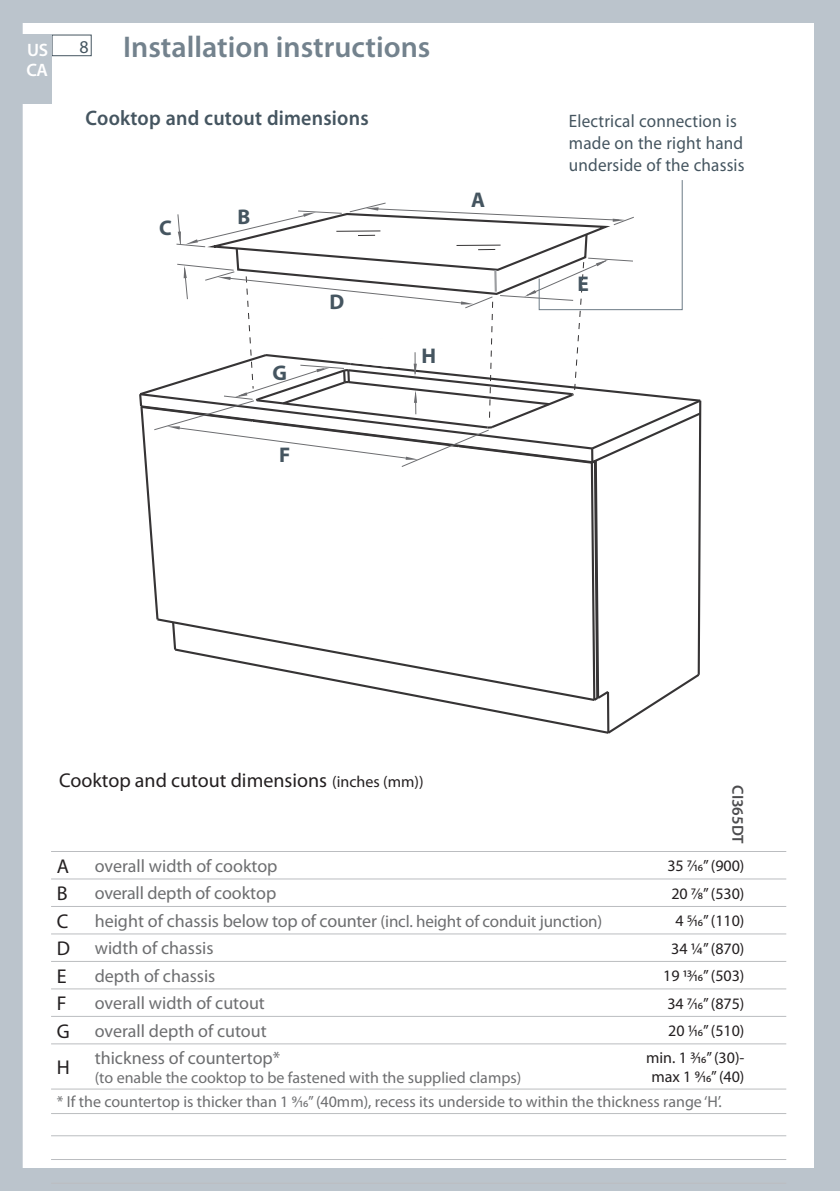
<style>
.page{position:relative;width:840px;height:1191px;background:#fff}
.page>*{position:absolute;margin:0;border:0;box-sizing:border-box;transform-origin:0 0}
.t1{font:600 30px "Myriad Pro";color:#73828d}
.t2{font:700 21.2px "Myriad Pro";color:#455560}
.t3{font:600 21px "Myriad Pro";letter-spacing:.01em;color:#455560;scale:.95 1}
.t4{font:20px "Myriad Pro";color:#231f20}
.t5{font:18px "Myriad Pro";color:#6d6e70}
.t6{font:18px/22px "Myriad Pro";letter-spacing:.01em;color:#455560;scale:.95 1}
.t7{font:600 18px/20px "Myriad Pro";color:#fff}
.t8{font:18px "Myriad Pro";letter-spacing:.01em;color:#455560}
.t9{font:16px "Myriad Pro";color:#6d6e70}
.t10{font:16px/19.2px "Myriad Pro";color:#231f20;text-align:center}
.t11{font:600 16px "Myriad Pro";color:#4c4c4e}
.s1{font-size:16px}
.s2{font-size:17px}
.s3{font-size:20px;color:#231f20}
</style>
<div class="page">
<div style="left:52px;top:35px;width:40px;height:21px;border:1px solid #455560"></div>
<svg style="left:139px;top:336px;width:563px;height:398px"></svg>
<div style="left:0;top:0;width:23px;height:1191px;background:#bbc4cc"></div>
<div style="left:814px;top:0;width:25px;height:1191px;background:#bbc4cc"></div>
<div style="left:0;top:0;width:839px;height:23px;background:#bbc4cc"></div>
<div style="left:0;top:1168px;width:839px;height:23px;background:#bbc4cc"></div>
<hr style="left:51px;top:851px;width:734px;height:1px;background:#bbbdc0">
<hr style="left:51px;top:878px;width:734px;height:1px;background:#bbbdc0">
<hr style="left:51px;top:906px;width:734px;height:1px;background:#bbbdc0">
<hr style="left:51px;top:933px;width:734px;height:1px;background:#bbbdc0">
<hr style="left:51px;top:961px;width:734px;height:1px;background:#bbbdc0">
<hr style="left:51px;top:988px;width:734px;height:1px;background:#bbbdc0">
<hr style="left:51px;top:1016px;width:734px;height:1px;background:#bbbdc0">
<hr style="left:51px;top:1043px;width:734px;height:1px;background:#bbbdc0">
<hr style="left:51px;top:1088px;width:734px;height:1px;background:#bbbdc0">
<hr style="left:51px;top:1113px;width:734px;height:1px;background:#bbbdc0">
<hr style="left:51px;top:1135px;width:734px;height:1px;background:#bbbdc0">
<hr style="left:51px;top:1159px;width:734px;height:1px;background:#bbbdc0">
<hr style="left:51px;top:1182px;width:734px;height:1px;background:#bbbdc0">
<svg style="left:176px;top:180px;width:506px;height:131px"></svg>
<div style="left:0;top:34px;width:51px;height:70px;background:#bbc4cc"></div>
<p class="t7" style="left:26px;top:42px;width:23px">US<br>CA</p>
<p class="t8" style="left:79px;top:40px;width:11px">8</p>
<h1 class="t1" style="left:123px;top:35px;width:308px">Installation instructions</h1>
<p class="t3" style="left:86px;top:110px;width:299px">Cooktop and cutout dimensions</p>
<p class="t2" style="left:159px;top:220px;width:14px">C</p>
<p class="t2" style="left:237px;top:209px;width:14px">B</p>
<p class="t2" style="left:272px;top:365px;width:16px">G</p>
<p class="t2" style="left:279px;top:447px;width:13px">F</p>
<p class="t2" style="left:329px;top:294px;width:16px">D</p>
<p class="t2" style="left:421px;top:348px;width:16px">H</p>
<p class="t2" style="left:471px;top:192px;width:15px">A</p>
<p class="t6" style="left:568px;top:112px;width:186px">Electrical connection is made on the right hand underside of the chassis</p>
<p class="t2" style="left:577px;top:276px;width:13px">E</p>
<p class="t4" style="left:59px;top:773px;width:366px">Cooktop and cutout dimensions <span class="s1">(inches (mm))</span></p>
<p class="t11" style="left:743px;top:785px;width:60px;rotate:90deg">CI365DT</p>
<p class="t4" style="left:57px;top:858px;width:14px">A</p>
<p class="t5" style="left:95px;top:859px;width:184px">overall width of cooktop</p>
<p class="t10" style="left:667px;top:858px;width:79px">35 7⁄16” (900)</p>
<p class="t4" style="left:57px;top:886px;width:12px">B</p>
<p class="t5" style="left:95px;top:886px;width:183px">overall depth of cooktop</p>
<p class="t10" style="left:671px;top:885px;width:75px">20 7⁄8” (530)</p>
<p class="t4" style="left:57px;top:913px;width:13px">C</p>
<p class="t5" style="left:95px;top:914px;width:509px">height of chassis below top of counter <span class="s2">(incl. height of conduit junction)</span></p>
<p class="t10" style="left:675px;top:913px;width:71px">4 5⁄16” (110)</p>
<p class="t5" style="left:57px;top:941px;width:158px"><span class="s3">D</span> width of chassis</p>
<p class="t10" style="left:670px;top:940px;width:75px">34 ¼” (870)</p>
<p class="t4" style="left:57px;top:968px;width:11px">E</p>
<p class="t5" style="left:95px;top:969px;width:122px">depth of chassis</p>
<p class="t10" style="left:663px;top:967px;width:83px">19 13⁄16” (503)</p>
<p class="t4" style="left:57px;top:996px;width:11px">F</p>
<p class="t5" style="left:95px;top:996px;width:171px">overall width of cutout</p>
<p class="t10" style="left:667px;top:995px;width:79px">34 7⁄16” (875)</p>
<p class="t5" style="left:57px;top:1024px;width:211px"><span class="s3">G</span> overall depth of cutout</p>
<p class="t10" style="left:667px;top:1022px;width:78px">20 1⁄16” (510)</p>
<p class="t4" style="left:57px;top:1059px;width:15px">H</p>
<p class="t5" style="left:95px;top:1050px;width:187px">thickness of countertop*</p>
<p class="t9" style="left:95px;top:1071px;width:428px">(to enable the cooktop to be fastened with the supplied clamps)</p>
<p class="t10" style="left:645px;top:1049px;width:100px">min. 1 3⁄16” (30)- max 1 9⁄16” (40)</p>
<p class="t9" style="left:57px;top:1096px;width:666px">* If the countertop is thicker than 1 9⁄16” (40mm), recess its underside to within the thickness range ‘H’.</p>
</div>
